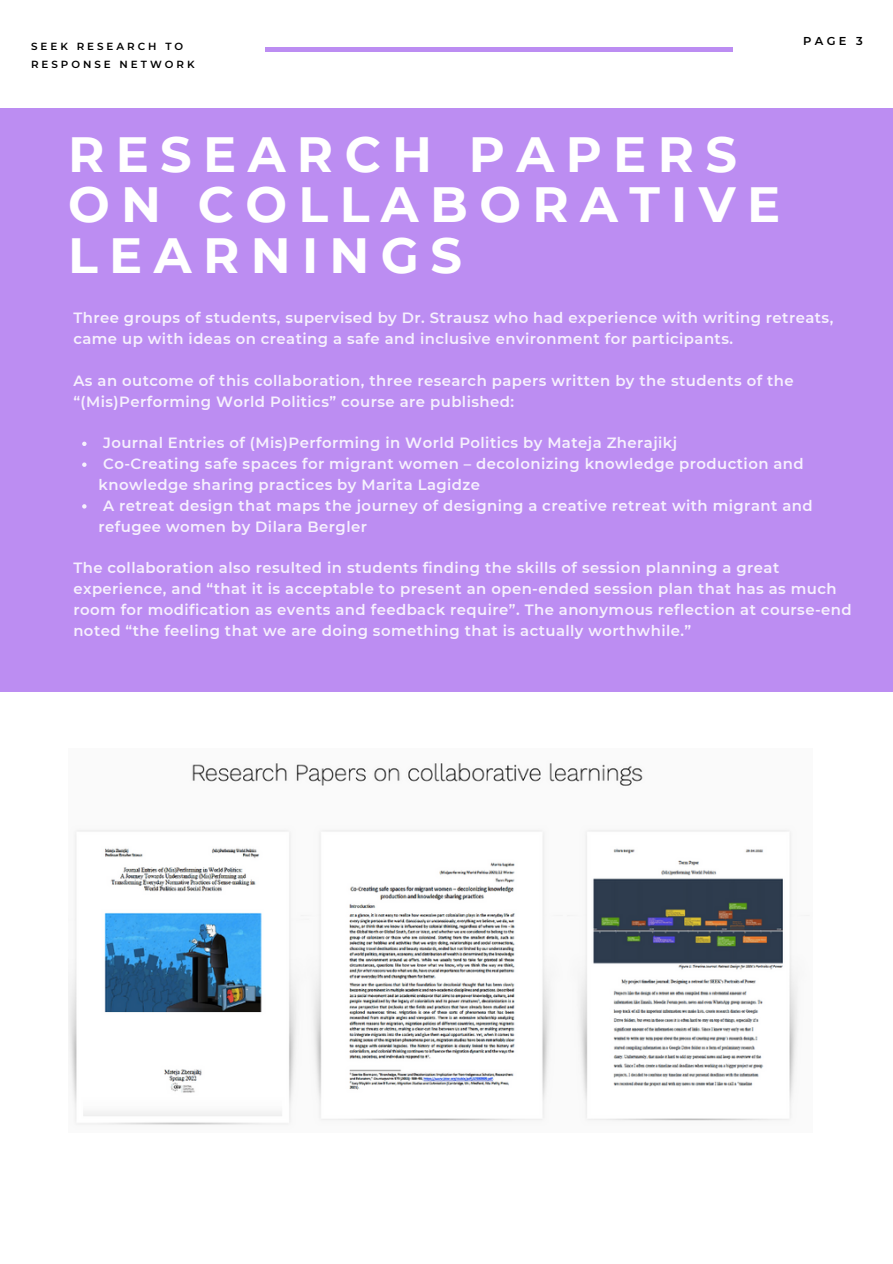
<style>
.page{position:relative;width:893px;height:1264px;background:#fff}
.page>*{position:absolute;margin:0;border:0;box-sizing:border-box;transform-origin:0 0}
.t1{font:700 49.35px/50.6px "Montserrat";letter-spacing:.23em;color:#fff}
.t2{font:600 14.85px/20.9px "Montserrat";letter-spacing:.03em;color:#fff}
.t3{font:600 11.4px "Montserrat";color:#000}
.t4{font:600 10.35px/18px "Montserrat";letter-spacing:.29em;color:#000}
</style>
<div class="page">
<div style="left:0;top:109px;width:892px;height:582px;background:#bc8df2"></div>
<img style="left:68px;top:763px;width:741px;height:362px">
<svg style="left:82px;top:441px;width:5px;height:5px"></svg>
<svg style="left:82px;top:462px;width:5px;height:5px"></svg>
<svg style="left:82px;top:504px;width:5px;height:4px"></svg>
<hr style="left:264px;top:48px;width:468px;height:3px;background:#bc8df2">
<p class="t4" style="left:31px;top:38px;width:165px">SEEK RESEARCH TO<br>RESPONSE NETWORK</p>
<p class="t3" style="left:803px;top:34px;width:61px">PAGE 3</p>
<h1 class="t1" style="left:68px;top:128px;width:713px">RESEARCH PAPERS<br>ON COLLABORATIVE<br>LEARNINGS</h1>
<p class="t2" style="left:73px;top:307px;width:761px">Three groups of students, supervised by Dr. Strausz who had experience with writing retreats, came up with ideas on creating a safe and inclusive environment for participants.</p>
<p class="t2" style="left:73px;top:370px;width:721px">As an outcome of this collaboration, three research papers written by the students of the “(Mis)Performing World Politics” course are published:</p>
<p class="t2" style="left:103px;top:432px;width:575px">Journal Entries of (Mis)Performing in World Politics by Mateja Zherajikj</p>
<p class="t2" style="left:103px;top:453px;width:702px">Co-Creating safe spaces for migrant women – decolonizing knowledge production and</p>
<p class="t2" style="left:99px;top:474px;width:383px">knowledge sharing practices by Marita Lagidze</p>
<p class="t2" style="left:103px;top:495px;width:711px">A retreat design that maps the journey of designing a creative retreat with migrant and</p>
<p class="t2" style="left:99px;top:516px;width:270px">refugee women by Dilara Bergler</p>
<p class="t2" style="left:73px;top:557px;width:779px">The collaboration also resulted in students finding the skills of session planning a great experience, and “that it is acceptable to present an open-ended session plan that has as much room for modification as events and feedback require”. The anonymous reflection at course-end noted “the feeling that we are doing something that is actually worthwhile.”</p>
</div>
